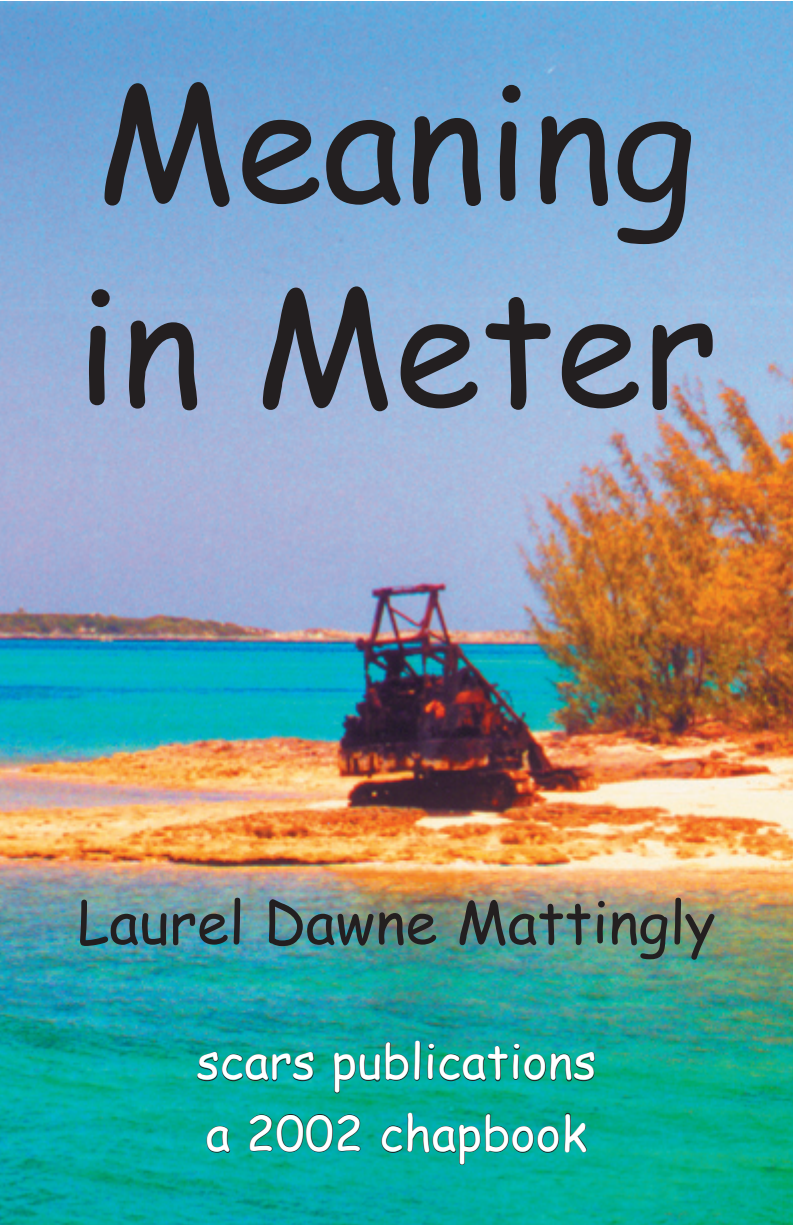
<style>
.page{position:relative;width:793px;height:1225px;background:#fff}
.page>*{position:absolute;margin:0;border:0;box-sizing:border-box;transform-origin:0 0}
.t1{font:158px/204.2px "Comic Sans MS";color:#231f20}
.t2{font:58px "Comic Sans MS";color:#231f20}
.t3{font:48px "Comic Sans MS";color:#fff}
</style>
<div class="page">
<img style="left:0;top:1px;width:792px;height:1223px">
<svg style="left:196px;top:1040px;width:399px;height:171px;background:#02a294"></svg>
<p class="t1" style="left:75px;top:34px;width:643px">Meaning in Meter</p>
<p class="t2" style="left:77px;top:879px;width:639px">Laurel Dawne Mattingly</p>
<p class="t3" style="left:196px;top:1025px;width:401px">scars publications</p>
<p class="t3" style="left:206px;top:1097px;width:382px">a 2002 chapbook</p>
</div>
